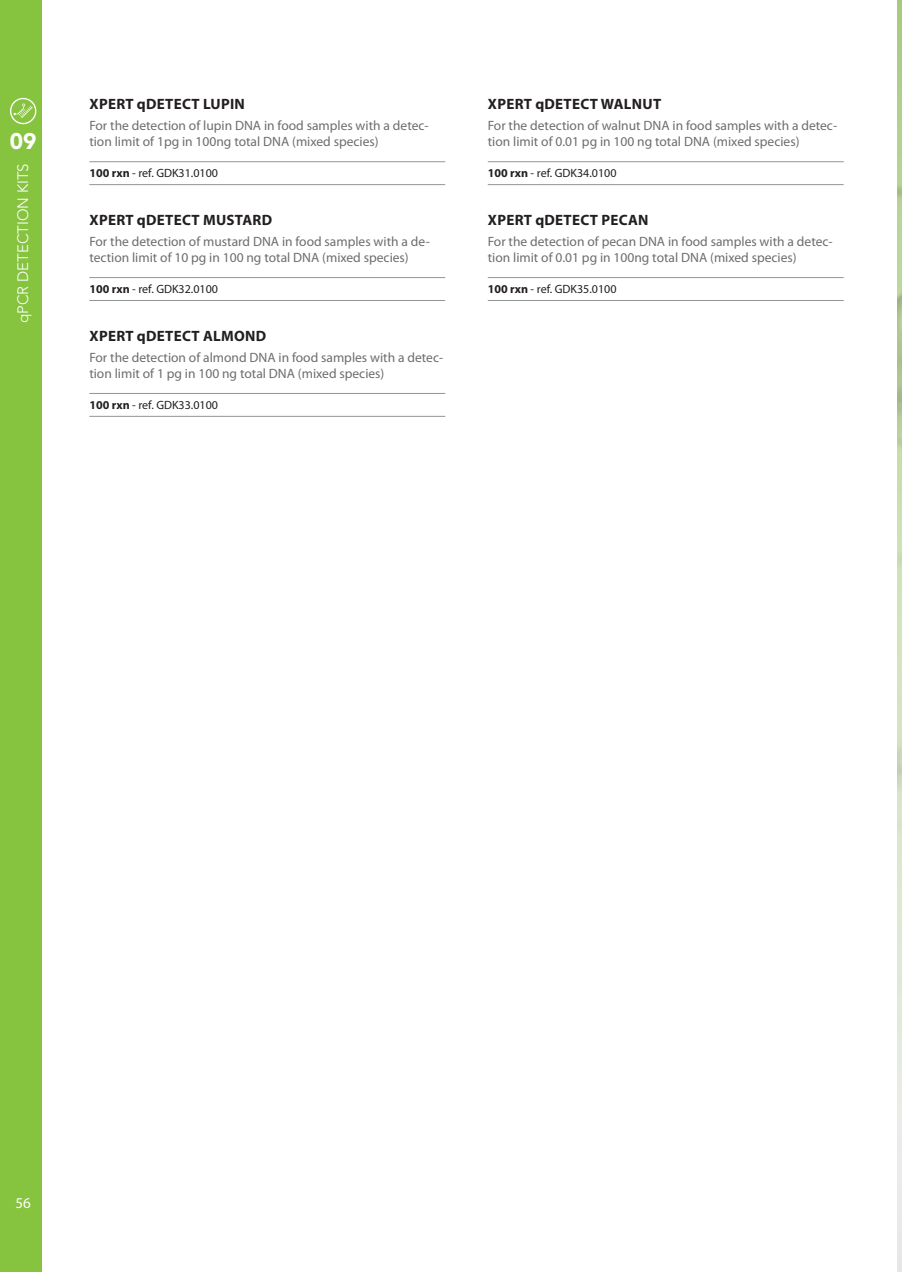
<style>
.page{position:relative;width:902px;height:1272px;background:#fff}
.page>*{position:absolute;margin:0;border:0;box-sizing:border-box;transform-origin:0 0}
.t1{font:900 22.5px "Avenir LT Std";color:#fff}
.t2{font:700 15px "Myriad Pro";letter-spacing:.02em;color:#231f20}
.t3{font:300 15px "Avenir LT Std";color:#fff}
.t4{font:15px "Myriad Pro";color:#fff}
.t5{font:13.5px/16.2px "Myriad Pro";color:#6c6d70}
.t6{font:12px "Myriad Pro";color:#231f20}
.s1{font-weight:700}
</style>
<div class="page">
<div style="left:0;top:0;width:42px;height:1271px;background:#86c43f"></div>
<svg style="left:10px;top:98px;width:26px;height:26px"></svg>
<hr style="left:89px;top:161px;width:356px;height:1px;background:#939598">
<hr style="left:89px;top:184px;width:356px;height:1px;background:#939598">
<hr style="left:89px;top:277px;width:356px;height:1px;background:#939598">
<hr style="left:89px;top:300px;width:356px;height:1px;background:#939598">
<hr style="left:89px;top:393px;width:356px;height:1px;background:#939598">
<hr style="left:89px;top:416px;width:356px;height:1px;background:#939598">
<hr style="left:487px;top:161px;width:356px;height:1px;background:#939598">
<hr style="left:487px;top:184px;width:356px;height:1px;background:#939598">
<hr style="left:487px;top:277px;width:356px;height:1px;background:#939598">
<hr style="left:487px;top:300px;width:356px;height:1px;background:#939598">
<svg style="left:897px;top:0;width:4px;height:1271px;background:#ccdcb8"></svg>
<h1 class="t1" style="left:10px;top:127px;width:28px">09</h1>
<p class="t3" style="left:14px;top:323px;width:161px;rotate:-90deg">qPCR DETECTION KITS</p>
<p class="t2" style="left:89px;top:94px;width:157px">XPERT qDETECT LUPIN</p>
<p class="t5" style="left:89px;top:117px;width:341px">For the detection of lupin DNA in food samples with a detec&shy;tion limit of 1pg in 100ng total DNA (mixed species)</p>
<p class="t6" style="left:89px;top:165px;width:130px"><span class="s1">100 rxn</span> - ref. GDK31.0100</p>
<p class="t2" style="left:89px;top:210px;width:184px">XPERT qDETECT MUSTARD</p>
<p class="t5" style="left:89px;top:233px;width:342px">For the detection of mustard DNA in food samples with a de&shy;tection limit of 10 pg in 100 ng total DNA (mixed species)</p>
<p class="t6" style="left:89px;top:281px;width:130px"><span class="s1">100 rxn</span> - ref. GDK32.0100</p>
<p class="t2" style="left:89px;top:326px;width:178px">XPERT qDETECT ALMOND</p>
<p class="t5" style="left:89px;top:349px;width:355px">For the detection of almond DNA in food samples with a detec&shy;tion limit of 1 pg in 100 ng total DNA (mixed species)</p>
<p class="t6" style="left:89px;top:397px;width:130px"><span class="s1">100 rxn</span> - ref. GDK33.0100</p>
<p class="t2" style="left:488px;top:94px;width:175px">XPERT qDETECT WALNUT</p>
<p class="t5" style="left:487px;top:117px;width:351px">For the detection of walnut DNA in food samples with a detec&shy;tion limit of 0.01 pg in 100 ng total DNA (mixed species)</p>
<p class="t6" style="left:487px;top:165px;width:130px"><span class="s1">100 rxn</span> - ref. GDK34.0100</p>
<p class="t2" style="left:488px;top:210px;width:162px">XPERT qDETECT PECAN</p>
<p class="t5" style="left:487px;top:233px;width:346px">For the detection of pecan DNA in food samples with a detec&shy;tion limit of 0.01 pg in 100ng total DNA (mixed species)</p>
<p class="t6" style="left:487px;top:281px;width:130px"><span class="s1">100 rxn</span> - ref. GDK35.0100</p>
<p class="t4" style="left:15px;top:1193px;width:17px">56</p>
</div>
